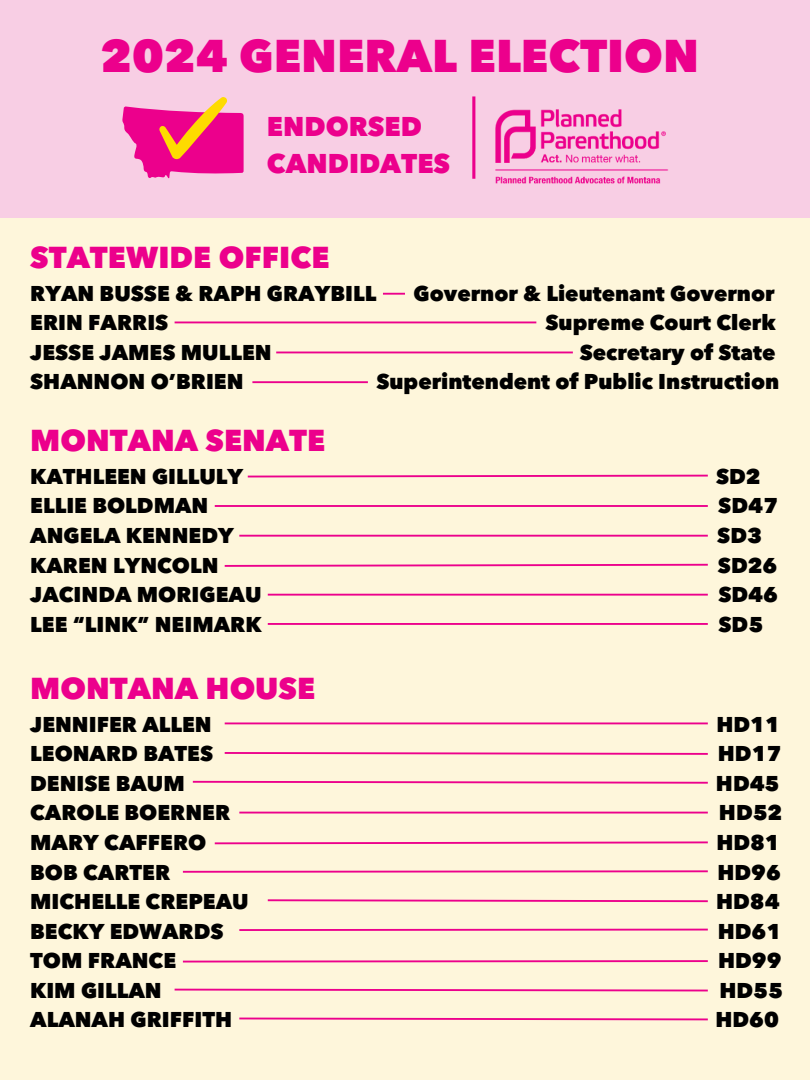
<style>
.page{position:relative;width:810px;height:1080px;background:#fef6db}
.page>*{position:absolute;margin:0;border:0;box-sizing:border-box;transform-origin:0 0}
.t1{font:800 45.44px "Avenir Next Cyr";color:#ec008c}
.t2{font:800 30px "Avenir Next Cyr";color:#ec008c}
.t3{font:800 26.94px/36.9px "Avenir Next Cyr";color:#ec008c}
.t4{font:800 21.25px "Avenir Next Cyr";color:#000}
</style>
<div class="page">
<div style="left:0;top:0;width:810px;height:218px;background:#f8cee4"></div>
<svg style="left:122px;top:97px;width:122px;height:82px"></svg>
<hr style="left:472px;top:96px;width:3px;height:83px;background:#ec008c">
<img style="left:474px;top:96px;width:194px;height:88px">
<hr style="left:383px;top:293px;width:22px;height:2px;background:#ec008c">
<hr style="left:175px;top:322px;width:361px;height:1px;background:#ec008c">
<hr style="left:276px;top:352px;width:297px;height:1px;background:#ec008c">
<hr style="left:252px;top:381px;width:116px;height:2px;background:#ec008c">
<svg style="left:247px;top:474px;width:461px;height:4px"></svg>
<hr style="left:215px;top:505px;width:493px;height:2px;background:#ec008c">
<hr style="left:239px;top:535px;width:469px;height:2px;background:#ec008c">
<svg style="left:224px;top:563px;width:484px;height:4px"></svg>
<hr style="left:268px;top:594px;width:440px;height:2px;background:#ec008c">
<hr style="left:268px;top:623px;width:440px;height:2px;background:#ec008c">
<hr style="left:225px;top:722px;width:483px;height:2px;background:#ec008c">
<svg style="left:224px;top:752px;width:484px;height:3px"></svg>
<svg style="left:192px;top:780px;width:516px;height:4px"></svg>
<hr style="left:239px;top:812px;width:469px;height:2px;background:#ec008c">
<svg style="left:214px;top:841px;width:494px;height:4px"></svg>
<svg style="left:182px;top:870px;width:526px;height:3px;background:#f25ba9"></svg>
<svg style="left:267px;top:899px;width:441px;height:4px"></svg>
<svg style="left:239px;top:928px;width:469px;height:3px"></svg>
<svg style="left:182px;top:960px;width:526px;height:3px;background:#f25ba9"></svg>
<svg style="left:174px;top:988px;width:534px;height:4px"></svg>
<svg style="left:239px;top:1017px;width:469px;height:4px"></svg>
<p class="t1" style="left:100px;top:28px;width:600px">2024 GENERAL ELECTION</p>
<h1 class="t3" style="left:267px;top:108px;width:185px">ENDORSED<br>CANDIDATES</h1>
<p class="t2" style="left:30px;top:239px;width:301px">STATEWIDE OFFICE</p>
<p class="t4" style="left:30px;top:280px;width:348px">RYAN BUSSE &amp; RAPH GRAYBILL</p>
<p class="t4" style="left:414px;top:280px;width:363px">Governor &amp; Lieutenant Governor</p>
<h2 class="t4" style="left:30px;top:310px;width:140px">ERIN FARRIS</h2>
<h2 class="t4" style="left:546px;top:310px;width:232px">Supreme Court Clerk</h2>
<p class="t4" style="left:30px;top:339px;width:243px">JESSE JAMES MULLEN</p>
<p class="t4" style="left:580px;top:339px;width:197px">Secretary of State</p>
<p class="t4" style="left:30px;top:369px;width:215px">SHANNON O’BRIEN</p>
<p class="t4" style="left:376px;top:369px;width:404px">Superintendent of Public Instruction</p>
<p class="t2" style="left:30px;top:422px;width:297px">MONTANA SENATE</p>
<p class="t4" style="left:30px;top:463px;width:215px">KATHLEEN GILLULY</p>
<p class="t4" style="left:716px;top:463px;width:46px">SD2</p>
<p class="t4" style="left:30px;top:493px;width:180px">ELLIE BOLDMAN</p>
<p class="t4" style="left:718px;top:493px;width:61px">SD47</p>
<p class="t4" style="left:30px;top:522px;width:205px">ANGELA KENNEDY</p>
<p class="t4" style="left:717px;top:522px;width:46px">SD3</p>
<p class="t4" style="left:30px;top:552px;width:190px">KAREN LYNCOLN</p>
<p class="t4" style="left:718px;top:552px;width:61px">SD26</p>
<p class="t4" style="left:30px;top:581px;width:233px">JACINDA MORIGEAU</p>
<p class="t4" style="left:718px;top:581px;width:61px">SD46</p>
<p class="t4" style="left:30px;top:611px;width:233px">LEE “LINK” NEIMARK</p>
<p class="t4" style="left:718px;top:611px;width:46px">SD5</p>
<p class="t2" style="left:30px;top:670px;width:286px">MONTANA HOUSE</p>
<p class="t4" style="left:30px;top:711px;width:183px">JENNIFER ALLEN</p>
<p class="t4" style="left:716px;top:711px;width:65px">HD11</p>
<p class="t4" style="left:30px;top:741px;width:185px">LEONARD BATES</p>
<p class="t4" style="left:718px;top:741px;width:65px">HD17</p>
<p class="t4" style="left:30px;top:770px;width:156px">DENISE BAUM</p>
<p class="t4" style="left:716px;top:770px;width:65px">HD45</p>
<p class="t4" style="left:30px;top:800px;width:202px">CAROLE BOERNER</p>
<p class="t4" style="left:719px;top:800px;width:65px">HD52</p>
<p class="t4" style="left:30px;top:829px;width:178px">MARY CAFFERO</p>
<p class="t4" style="left:716px;top:829px;width:65px">HD81</p>
<p class="t4" style="left:30px;top:859px;width:142px">BOB CARTER</p>
<p class="t4" style="left:717px;top:859px;width:65px">HD96</p>
<p class="t4" style="left:30px;top:888px;width:220px">MICHELLE CREPEAU</p>
<p class="t4" style="left:716px;top:888px;width:65px">HD84</p>
<p class="t4" style="left:30px;top:918px;width:195px">BECKY EDWARDS</p>
<p class="t4" style="left:718px;top:918px;width:65px">HD61</p>
<p class="t4" style="left:30px;top:948px;width:148px">TOM FRANCE</p>
<p class="t4" style="left:718px;top:948px;width:65px">HD99</p>
<p class="t4" style="left:30px;top:977px;width:133px">KIM GILLAN</p>
<p class="t4" style="left:720px;top:977px;width:65px">HD55</p>
<p class="t4" style="left:30px;top:1007px;width:203px">ALANAH GRIFFITH</p>
<p class="t4" style="left:716px;top:1007px;width:65px">HD60</p>
</div>
